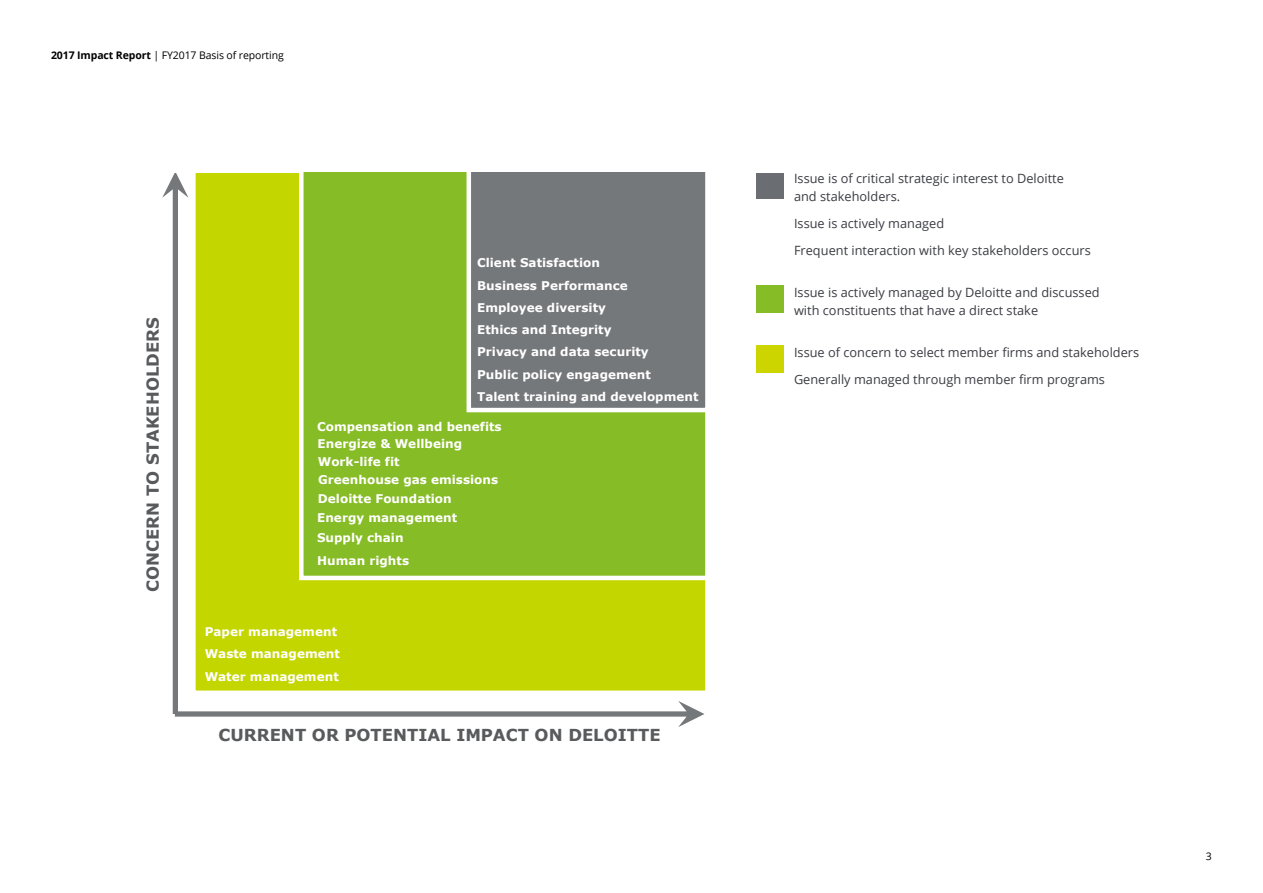
<style>
.page{position:relative;width:1263px;height:893px;background:#fff}
.page>*{position:absolute;margin:0;border:0;box-sizing:border-box;transform-origin:0 0}
.t1{font:700 16.5px "Verdana";color:#585a5c}
.t2{font:12.75px/18px "Open Sans";color:#3b3c43}
.t3{font:700 12px/22.2px "Verdana";letter-spacing:.005em;color:#fff}
.t4{font:10.5px "Open Sans";letter-spacing:-.01em;color:#000}
.s1{font-weight:700}
</style>
<div class="page">
<svg style="left:704px;top:173px;width:2px;height:235px"></svg>
<svg style="left:162px;top:173px;width:542px;height:554px;background:#a5bf45"></svg>
<div style="left:757px;top:173px;width:27px;height:26px;background:#6a6d71"></div>
<div style="left:757px;top:286px;width:27px;height:27px;background:#86bc25"></div>
<div style="left:757px;top:346px;width:27px;height:27px;background:#cdd500"></div>
<p class="t4" style="left:51px;top:48px;width:234px"><span class="s1">2017 Impact Report</span> | FY2017 Basis of reporting</p>
<h1 class="t1" style="left:141px;top:592px;width:276px;rotate:-90deg">CONCERN TO STAKEHOLDERS</h1>
<p class="t3" style="left:477px;top:252px;width:223px">Client Satisfaction<br>Business Performance<br>Employee diversity<br>Ethics and Integrity<br>Privacy and data security<br>Public policy engagement<br>Talent training and development</p>
<p class="t3" style="left:317px;top:415px;width:186px">Compensation and benefits</p>
<p class="t3" style="left:318px;top:451px;width:83px">Work-life fit</p>
<p class="t3" style="left:318px;top:487px;width:135px">Deloitte Foundation</p>
<p class="t3" style="left:318px;top:433px;width:146px">Energize &amp; Wellbeing</p>
<p class="t3" style="left:318px;top:468px;width:182px">Greenhouse gas emissions</p>
<p class="t3" style="left:317px;top:506px;width:142px">Energy management</p>
<p class="t3" style="left:317px;top:526px;width:93px;line-height:23.4px">Supply chain<br>Human rights</p>
<p class="t3" style="left:205px;top:620px;width:137px;line-height:22.6px">Paper management<br>Waste management<br>Water management</p>
<h1 class="t1" style="left:219px;top:723px;width:444px">CURRENT OR POTENTIAL IMPACT ON DELOITTE</h1>
<p class="t2" style="left:794px;top:169px;width:271px">Issue is of critical strategic interest to Deloitte and stakeholders.</p>
<p class="t2" style="left:794px;top:209px;width:298px;line-height:27px">Issue is actively managed<br>Frequent interaction with key stakeholders occurs</p>
<p class="t2" style="left:794px;top:283px;width:307px">Issue is actively managed by Deloitte and discussed with constituents that have a direct stake</p>
<p class="t2" style="left:794px;top:338px;width:347px;line-height:27px">Issue of concern to select member firms and stakeholders<br>Generally managed through member firm programs</p>
<p class="t4" style="left:1206px;top:849px;width:8px">3</p>
</div>
